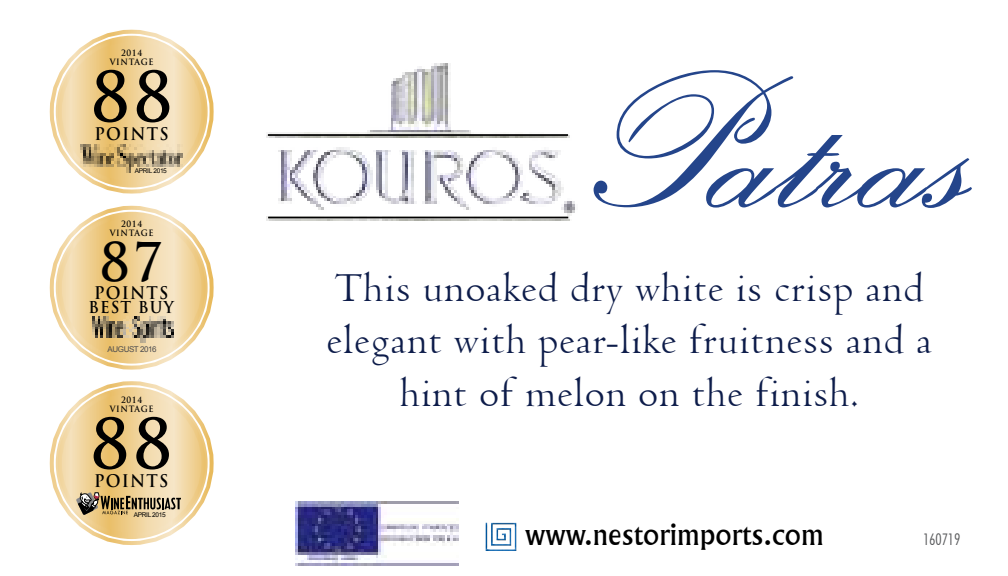
<style>
.page{position:relative;width:1008px;height:576px;background:#fff}
.page>*{position:absolute;margin:0;border:0;box-sizing:border-box;transform-origin:0 0}
.t1{font:190.8px "Exmouth";color:#24458b}
.t2{font:700 67.2px "Trajan Pro";color:#000;scale:.94 1}
.t3{font:700 52px "Trajan Pro";color:#000;scale:.94 1}
.t4{font:44px/52.8px "Venetian 301 BT";color:#0d1c4a;text-align:center}
.t5{font:28.4px "Flareserif 821 BT";color:#000}
.t6{font:700 17.2px "Trajan Pro";letter-spacing:.075em;color:#000;scale:.94 1}
.t7{font:700 16px "Trajan Pro";letter-spacing:.075em;color:#000;scale:.94 1}
.t8{font:300 condensed 16px "Futura BT";color:#58595b}
.t9{font:700 8.4px/9.2px "Trajan Pro";letter-spacing:.075em;color:#000;text-align:center;scale:.94 1}
.t10{font:8px "Arial";letter-spacing:-.05em;color:#4d4d4f}
.t11{font:6.4px "Arial";letter-spacing:-.05em;color:#000}
</style>
<div class="page">
<svg style="left:485px;top:522px;width:32px;height:29px"></svg>
<img style="left:295px;top:501px;width:163px;height:64px">
<img style="left:266px;top:63px;width:309px;height:158px">
<hr style="left:268px;top:217px;width:300px;height:1px;background:#000">
<hr style="left:268px;top:134px;width:300px;height:2px;background:#000">
<svg style="left:56px;top:36px;width:152px;height:152px;background:#f0d39c"></svg>
<div style="left:50px;top:30px;width:164px;height:164px;border:4px solid #fff;border-radius:50%"></div>
<div style="left:58px;top:38px;width:148px;height:148px;border:4px solid #fff;border-radius:50%"></div>
<img style="left:81px;top:145px;width:102px;height:28px">
<svg style="left:56px;top:387px;width:152px;height:152px;background:#f0d39b"></svg>
<div style="left:50px;top:381px;width:164px;height:164px;border:4px solid #fff;border-radius:50%"></div>
<div style="left:58px;top:389px;width:148px;height:148px;border:4px solid #fff;border-radius:50%"></div>
<svg style="left:76px;top:492px;width:105px;height:23px;background:#a3906e"></svg>
<svg style="left:56px;top:212px;width:152px;height:152px;background:#f0d39c"></svg>
<div style="left:50px;top:206px;width:164px;height:164px;border:4px solid #fff;border-radius:50%"></div>
<div style="left:58px;top:214px;width:148px;height:148px;border:4px solid #fff;border-radius:50%"></div>
<img style="left:92px;top:317px;width:82px;height:26px">
<p class="t9" style="left:110px;top:48px;width:48px">2014<br>VINTAGE</p>
<h2 class="t2" style="left:91px;top:55px;width:87px">88</h2>
<p class="t6" style="left:95px;top:123px;width:81px">POINTS</p>
<p class="t11" style="left:135px;top:167px;width:34px">APRIL 2015</p>
<p class="t9" style="left:110px;top:220px;width:48px">2014<br>VINTAGE</p>
<p class="t3" style="left:100px;top:230px;width:68px">87</p>
<p class="t6" style="left:94px;top:282px;width:81px">POINTS</p>
<p class="t7" style="left:89px;top:298px;width:92px">BEST BUY</p>
<p class="t10" style="left:108px;top:344px;width:51px">AUGUST 2016</p>
<p class="t9" style="left:110px;top:395px;width:48px">2014<br>VINTAGE</p>
<h2 class="t2" style="left:91px;top:402px;width:87px">88</h2>
<p class="t6" style="left:94px;top:470px;width:81px">POINTS</p>
<p class="t11" style="left:134px;top:510px;width:34px">APRIL 2015</p>
<h1 class="t1" style="left:575px;top:32px;width:418px">Patras</h1>
<p class="t4" style="left:326px;top:262px;width:608px">This unoaked dry white is crisp and elegant with pear-like fruitness and a hint of melon on the finish.</p>
<p class="t5" style="left:525px;top:517px;width:300px">www.nestorimports.com</p>
<p class="t8" style="left:923px;top:530px;width:39px">160719</p>
</div>
